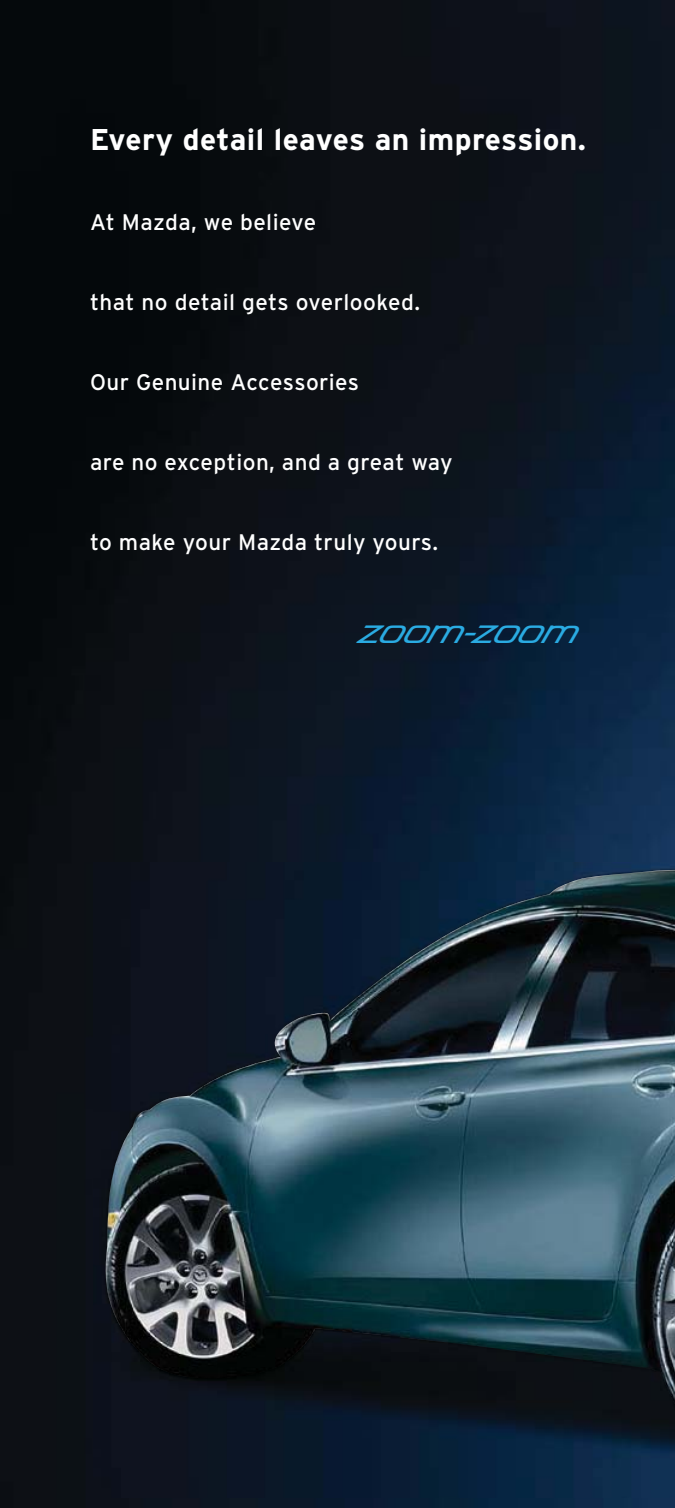
<style>
.page{position:relative;width:675px;height:1508px;background:#fff}
.page>*{position:absolute;margin:0;border:0;box-sizing:border-box;transform-origin:0 0}
.t1{font:700 30px "Interstate";letter-spacing:.015em;color:#fff}
.t2{font:25px "Mazda";color:#2aabe2}
.t3{font:22.5px "Interstate";letter-spacing:.02em;color:#fff}
</style>
<div class="page">
<img style="left:0;top:0;width:675px;height:1508px">
<img style="left:93px;top:863px;width:582px;height:634px">
<img style="left:106px;top:870px;width:569px;height:534px">
<p class="t1" style="left:90px;top:122px;width:498px">Every detail leaves an impression.</p>
<p class="t3" style="left:90px;top:214px;width:228px">At Mazda, we believe</p>
<p class="t3" style="left:90px;top:294px;width:332px">that no detail gets overlooked.</p>
<p class="t3" style="left:90px;top:374px;width:271px">Our Genuine Accessories</p>
<p class="t3" style="left:90px;top:454px;width:364px">are no exception, and a great way</p>
<p class="t3" style="left:90px;top:534px;width:350px">to make your Mazda truly yours.</p>
<p class="t2" style="left:361px;top:621px;width:219px">ZOO}-ZOO}</p>
</div>
